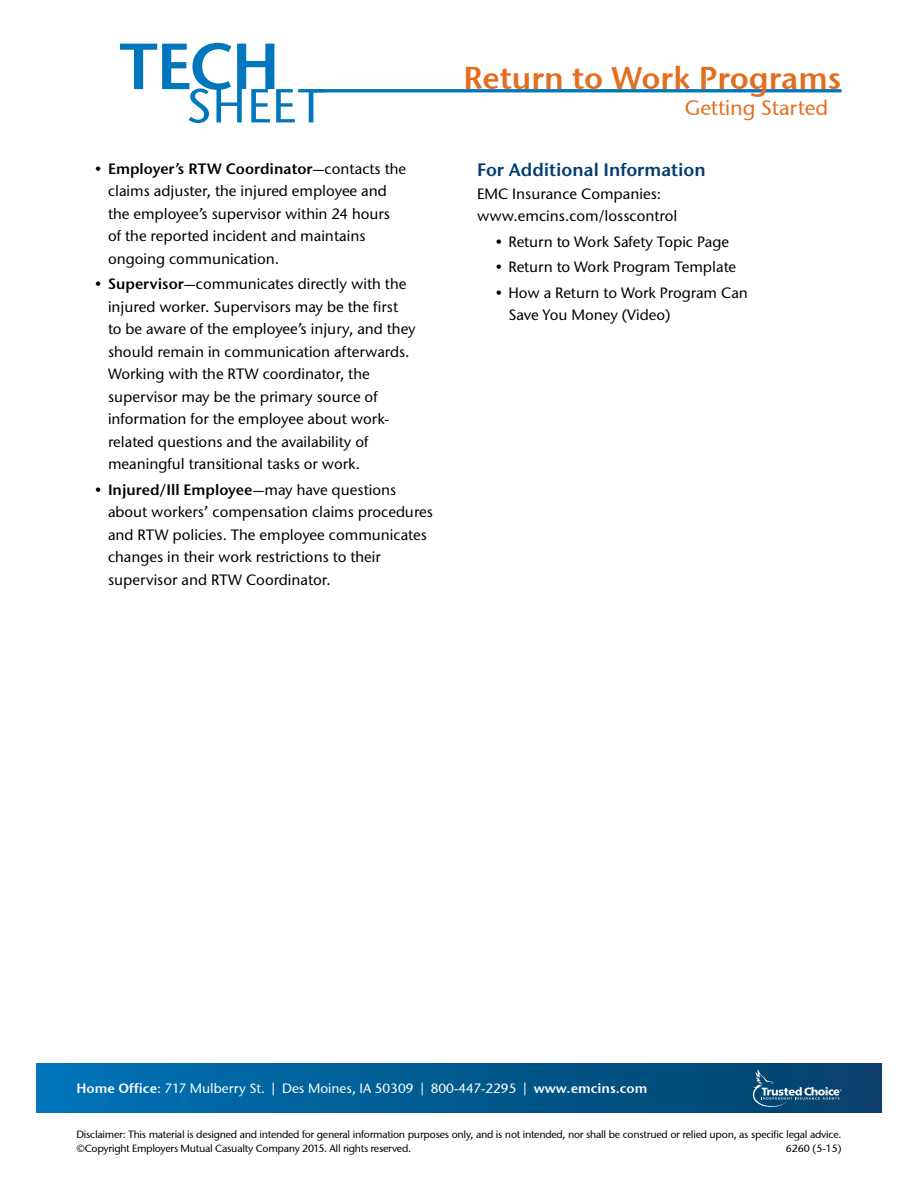
<style>
.page{position:relative;width:918px;height:1188px;background:#fff}
.page>*{position:absolute;margin:0;border:0;box-sizing:border-box;transform-origin:0 0}
.t1{font:31.5px "Stone Sans Semi ITCTT";color:#e36e1e}
.t2{font:21px "Stone Sans ITCTT Medium";color:#e36e1e}
.subhead{font:18px "Stone Sans ITC Semi";color:#003b70}
.bullet{font:500 15px/22.5px "Stone Sans ITC";color:#000}
.bullet__last_in_list{font:500 15px/22.5px "Stone Sans ITC";color:#000}
.text_before_bullet{font:500 15px/22.5px "Stone Sans ITC";color:#000}
.t3{font:13.5px "Stone Sans ITCTT Medium";color:#fff}
.t4{font:10.5px/13.5px "Stone Sans ITCTT Medium";letter-spacing:-.025em;color:#000}
.s1{font-family:"Stone Sans ITC Semi";font-weight:400}
.s2{font-family:"Stone Sans Semi ITCTT"}
</style>
<div class="page">
<div style="left:36px;top:1064px;width:846px;height:49px;background:linear-gradient(to right,#0074b7,#044068)"></div>
<svg style="left:120px;top:43px;width:204px;height:80px"></svg>
<hr style="left:313px;top:89px;width:528px;height:3px;background:#0076bc">
<svg style="left:753px;top:1070px;width:88px;height:37px;background:#275e84"></svg>
<p class="bullet" style="left:108px;top:157px;width:300px;text-indent:-14px">• <span class="s1">Employer’s RTW Coordinator</span>—contacts the claims adjuster, the injured employee and the employee’s supervisor within 24 hours of the reported incident and maintains ongoing communication.</p>
<p class="bullet" style="left:108px;top:273px;width:309px;text-indent:-14px">• <span class="s1">Supervisor</span>—communicates directly with the injured worker. Supervisors may be the first<br>to be aware of the employee’s injury, and they should remain in communication afterwards.<br>Working with the RTW coordinator, the supervisor may be the primary source of information for the employee about work&shy;related questions and the availability of meaningful transitional tasks or work.</p>
<p class="bullet__last_in_list" style="left:108px;top:478px;width:327px;text-indent:-14px">• <span class="s1">Injured/Ill Employee</span>—may have questions about workers’ compensation claims procedures and RTW policies. The employee communicates changes in their work restrictions to their supervisor and RTW Coordinator.</p>
<h1 class="t1" style="left:463px;top:58px;width:380px">Return to Work Programs</h1>
<h2 class="t2" style="left:685px;top:94px;width:145px">Getting Started</h2>
<p class="subhead" style="left:477px;top:159px;width:230px">For Additional Information</p>
<p class="text_before_bullet" style="left:477px;top:182px;width:202px">EMC Insurance Companies: www.emcins.com/losscontrol</p>
<p class="bullet" style="left:495px;top:230px;width:236px">• Return to Work Safety Topic Page</p>
<p class="bullet" style="left:495px;top:256px;width:243px">• Return to Work Program Template</p>
<p class="bullet" style="left:508px;top:281px;width:241px;text-indent:-14px">• How a Return to Work Program Can<br>Save You Money (Video)</p>
<p class="t3" style="left:76px;top:1080px;width:572px"><span class="s2">Home Office</span>: 717 Mulberry St. | Des Moines, IA 50309 | 800-447-2295 | <span class="s2">www.emcins.com</span></p>
<p class="t4" style="left:76px;top:1128px;width:766px">Disclaimer: This material is designed and intended for general information purposes only, and is not intended, nor shall be construed or relied upon, as specific legal advice. ©Copyright Employers Mutual Casualty Company 2015. All rights reserved.</p>
<p class="t4" style="left:786px;top:1141px;width:57px">6260 (5-15)</p>
</div>
